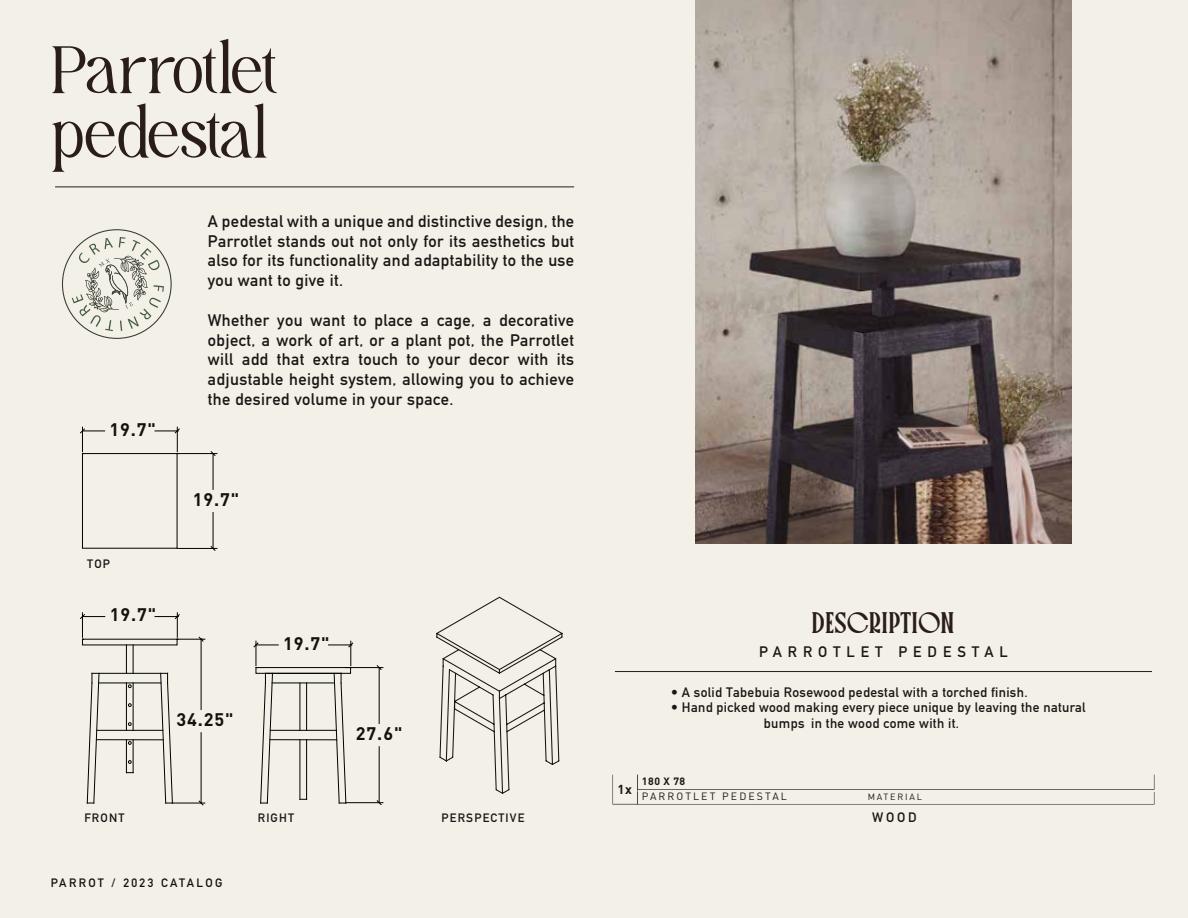
<style>
.page{position:relative;width:1188px;height:918px;background:#f3f0e7}
.page>*{position:absolute;margin:0;border:0;box-sizing:border-box;transform-origin:0 0}
.t1{font:69px/64.5px "Shows Gracious";letter-spacing:-.015em;color:#291c19}
.t2{font:39.45px "Palmore";letter-spacing:.025em;color:#291c19}
.t3{font:700 18px "DIN Pro";letter-spacing:.05em;color:#13110c}
.t4{font:700 16.5px/19.8px "DIN Alternate";letter-spacing:.025em;color:#1b1615;text-align:justify}
.t5{font:700 15px "DIN Alternate";letter-spacing:.4em;color:#1b1615}
.t6{font:700 13.5px/16.2px "DIN Alternate";letter-spacing:.025em;color:#1b1615}
.t7{font:700 12.9px "DIN Pro";color:#1b1615}
.t8{font:700 12px "DIN Alternate";letter-spacing:.1em;color:#1a1414}
.t9{font:700 12px "DIN Alternate";letter-spacing:.2em;color:#13110c}
.t10{font:10.5px "DIN Pro";letter-spacing:.2em;color:#1b1615}
.t11{font:700 10.5px "DIN Pro";color:#1b1615}
.t12{font:9px "DIN Pro";letter-spacing:.2em;color:#1b1615}
</style>
<div class="page">
<hr style="left:55px;top:187px;width:519px;height:1px;background:#291c19">
<svg style="left:62px;top:229px;width:110px;height:110px"></svg>
<hr style="left:615px;top:671px;width:537px;height:1px;background:#291c19">
<svg style="left:613px;top:775px;width:541px;height:30px"></svg>
<img style="left:695px;top:0;width:377px;height:543px">
<svg style="left:436px;top:596px;width:127px;height:198px"></svg>
<svg style="left:87px;top:673px;width:13px;height:131px"></svg>
<hr style="left:92px;top:673px;width:76px;height:1px;background:#000">
<hr style="left:99px;top:683px;width:62px;height:1px;background:#000">
<hr style="left:97px;top:730px;width:66px;height:1px;background:#000">
<hr style="left:96px;top:739px;width:67px;height:1px;background:#000">
<svg style="left:126px;top:645px;width:1px;height:28px"></svg>
<hr style="left:126px;top:683px;width:1px;height:47px;background:#000">
<hr style="left:126px;top:740px;width:1px;height:33px;background:#000">
<svg style="left:133px;top:645px;width:1px;height:28px"></svg>
<hr style="left:133px;top:683px;width:1px;height:47px;background:#000">
<hr style="left:133px;top:740px;width:1px;height:33px;background:#000">
<svg style="left:128px;top:684px;width:4px;height:4px"></svg>
<svg style="left:128px;top:703px;width:4px;height:4px"></svg>
<svg style="left:128px;top:722px;width:4px;height:4px"></svg>
<svg style="left:128px;top:741px;width:4px;height:4px"></svg>
<svg style="left:128px;top:760px;width:4px;height:4px"></svg>
<div style="left:256px;top:667px;width:95px;height:7px;border:1px solid #000"></div>
<hr style="left:265px;top:673px;width:76px;height:1px;background:#000">
<hr style="left:272px;top:683px;width:63px;height:1px;background:#000">
<hr style="left:270px;top:730px;width:66px;height:1px;background:#000">
<hr style="left:270px;top:739px;width:67px;height:1px;background:#000">
<hr style="left:300px;top:683px;width:1px;height:47px;background:#000">
<hr style="left:300px;top:740px;width:1px;height:59px;background:#000">
<hr style="left:306px;top:683px;width:1px;height:47px;background:#000">
<hr style="left:306px;top:740px;width:1px;height:59px;background:#000">
<hr style="left:348px;top:802px;width:35px;height:1px;background:#000">
<hr style="left:348px;top:667px;width:35px;height:1px;background:#000">
<hr style="left:379px;top:747px;width:1px;height:56px;background:#000">
<hr style="left:379px;top:668px;width:1px;height:56px;background:#000">
<svg style="left:376px;top:800px;width:6px;height:5px"></svg>
<svg style="left:376px;top:665px;width:6px;height:5px"></svg>
<hr style="left:174px;top:803px;width:31px;height:1px;background:#000">
<hr style="left:201px;top:733px;width:1px;height:70px;background:#000">
<hr style="left:201px;top:639px;width:1px;height:71px;background:#000">
<svg style="left:198px;top:800px;width:6px;height:6px"></svg>
<svg style="left:160px;top:673px;width:13px;height:131px"></svg>
<div style="left:82px;top:453px;width:95px;height:96px;border:1px solid #000"></div>
<svg style="left:80px;top:427px;width:25px;height:27px"></svg>
<svg style="left:80px;top:613px;width:25px;height:27px"></svg>
<svg style="left:155px;top:613px;width:50px;height:29px"></svg>
<svg style="left:253px;top:641px;width:25px;height:163px"></svg>
<svg style="left:329px;top:641px;width:25px;height:163px"></svg>
<hr style="left:179px;top:453px;width:38px;height:1px;background:#000">
<hr style="left:179px;top:548px;width:38px;height:1px;background:#000">
<hr style="left:213px;top:454px;width:1px;height:35px;background:#000">
<hr style="left:213px;top:513px;width:1px;height:35px;background:#000">
<svg style="left:210px;top:451px;width:6px;height:5px"></svg>
<svg style="left:155px;top:427px;width:25px;height:27px"></svg>
<svg style="left:210px;top:546px;width:6px;height:5px"></svg>
<h1 class="t1" style="left:52px;top:39px;width:228px">Parrotlet pedestal</h1>
<p class="t3" style="left:110px;top:417px;width:48px">19.7"</p>
<p class="t8" style="left:87px;top:554px;width:24px">TOP</p>
<p class="t3" style="left:110px;top:603px;width:48px">19.7"</p>
<p class="t4" style="left:208px;top:210px;width:368px">A pedestal with a unique and distinctive design, the Parrotlet stands out not only for its aesthetics but also for its functionality and adaptability to the use you want to give it.</p>
<p class="t4" style="left:208px;top:309px;width:368px">Whether you want to place a cage, a decorative object, a work of art, or a plant pot, the Parrotlet will add that extra touch to your decor with its adjustable height system, allowing you to achieve the desired volume in your space.</p>
<p class="t3" style="left:193px;top:487px;width:48px">19.7"</p>
<p class="t3" style="left:283px;top:631px;width:48px">19.7"</p>
<p class="t3" style="left:176px;top:707px;width:59px">34.25"</p>
<p class="t3" style="left:356px;top:721px;width:48px">27.6"</p>
<p class="t8" style="left:84px;top:809px;width:42px">FRONT</p>
<p class="t8" style="left:258px;top:809px;width:38px">RIGHT</p>
<p class="t8" style="left:442px;top:809px;width:84px">PERSPECTIVE</p>
<p class="t9" style="left:51px;top:874px;width:173px">PARROT / 2023 CATALOG</p>
<h2 class="t2" style="left:812px;top:594px;width:144px">DESCRIPTION</h2>
<p class="t5" style="left:759px;top:640px;width:250px">PARROTLET PEDESTAL</p>
<p class="t6" style="left:671px;top:683px;width:358px">• A solid Tabebuia Rosewood pedestal with a torched finish.</p>
<p class="t6" style="left:764px;top:698px;width:323px;text-indent:-93px">• Hand picked wood making every piece unique by leaving the natural bumps in the wood come with it.</p>
<p class="t7" style="left:617px;top:780px;width:16px">1x</p>
<p class="t11" style="left:642px;top:775px;width:45px">180 X 78</p>
<p class="t10" style="left:642px;top:789px;width:147px">PARROTLET PEDESTAL</p>
<p class="t12" style="left:868px;top:791px;width:56px">MATERIAL</p>
<p class="t6" style="left:872px;top:808px;width:46px">WOOD</p>
</div>
